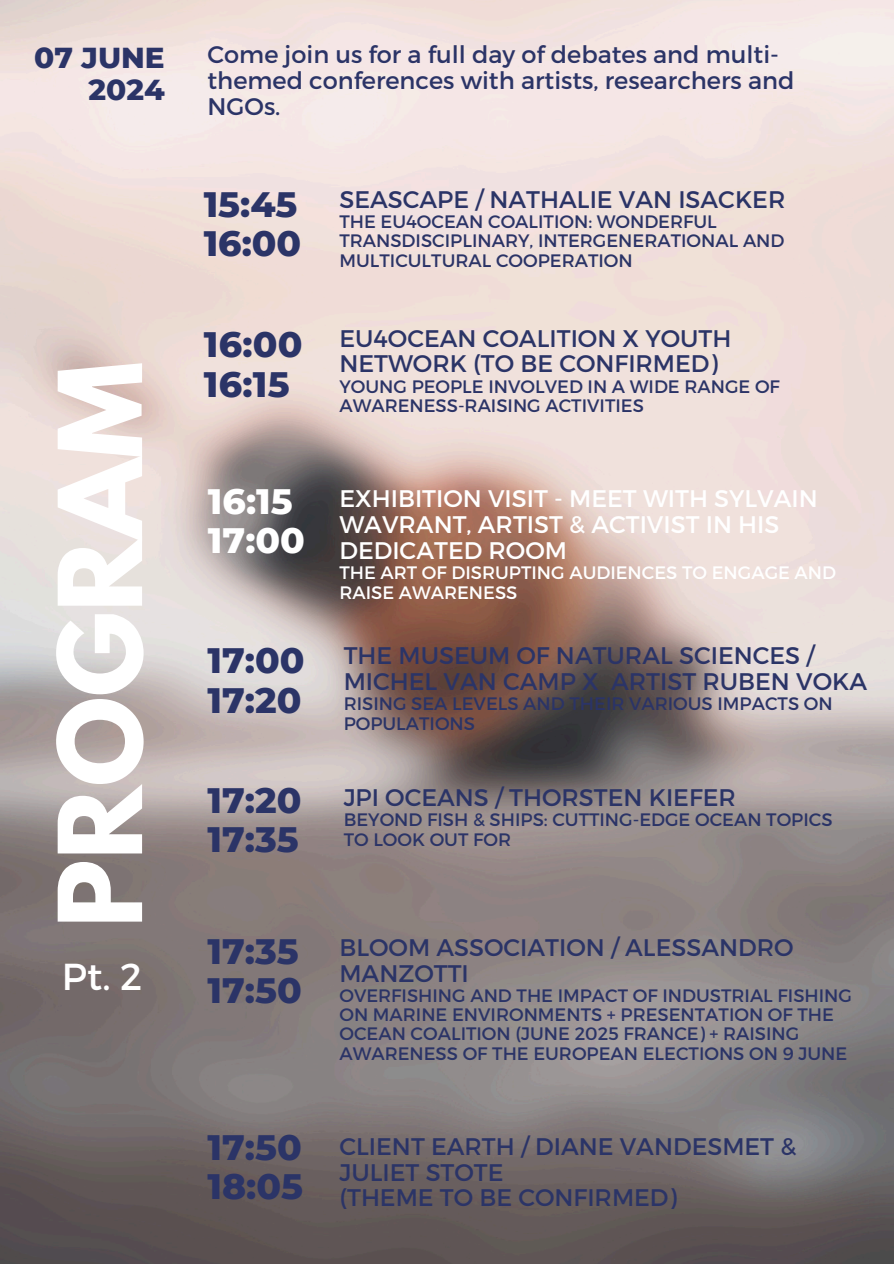
<style>
.page{position:relative;width:894px;height:1264px;background:#fff}
.page>*{position:absolute;margin:0;border:0;box-sizing:border-box;transform-origin:0 0}
.t1{font:700 102.3px "League Spartan";color:#fff}
.t2{font:37.5px "Montserrat";color:#fff}
.t3{font:800 36px/39.3px "Montserrat";color:#2b3467}
.t4{font:800 36px/39.3px "Montserrat";color:#fff}
.t5{font:800 29.4px/32.4px "Montserrat";color:#2b3467;text-align:right}
.t6{font:24px/25.8px "Montserrat";color:#2b3467}
.t7{font:24px/25.8px "Montserrat";color:#fff}
.t8{font:18px/19.2px "Montserrat";color:#2b3467}
.t9{font:18px/19.2px "Montserrat";color:#fff}
</style>
<div class="page">
<img style="left:0;top:0;width:893px;height:1263px">
<p class="t5" style="left:34px;top:41px;width:132px">07 JUNE<br>2024</p>
<p class="t1" style="left:50px;top:927px;width:567px;rotate:-90deg">PROGRAM</p>
<h4 class="t2" style="left:62px;top:952px;width:82px">Pt. 2</h4>
<h2 class="t6" style="left:207px;top:41px;width:588px">Come join us for a full day of debates and multi&shy;themed conferences with artists, researchers and<br>NGOs.</h2>
<h6 class="t3" style="left:204px;top:184px;width:99px">15:45<br>16:00</h6>
<h1 class="t6" style="left:339px;top:185px;width:447px">SEASCAPE / NATHALIE VAN ISACKER</h1>
<h3 class="t8" style="left:339px;top:211px;width:446px">THE EU4OCEAN COALITION: WONDERFUL<br>TRANSDISCIPLINARY, INTERGENERATIONAL AND<br>MULTICULTURAL COOPERATION</h3>
<p class="t3" style="left:204px;top:324px;width:100px">16:00<br>16:15</p>
<p class="t4" style="left:208px;top:481px;width:98px">16:15<br>17:00</p>
<h2 class="t3" style="left:207px;top:641px;width:98px">17:00<br>17:20</h2>
<p class="t3" style="left:207px;top:780px;width:95px">17:20<br>17:35</p>
<p class="t3" style="left:207px;top:931px;width:96px">17:35<br>17:50</p>
<h2 class="t6" style="left:339px;top:324px;width:393px">EU4OCEAN COALITION X YOUTH<br>NETWORK (TO BE CONFIRMED)</h2>
<h5 class="t8" style="left:339px;top:376px;width:442px">YOUNG PEOPLE INVOLVED IN A WIDE RANGE OF<br>AWARENESS-RAISING ACTIVITIES</h5>
<h2 class="t7" style="left:339px;top:484px;width:480px">EXHIBITION VISIT - MEET WITH SYLVAIN<br>WAVRANT, ARTIST &amp; ACTIVIST IN HIS<br>DEDICATED ROOM</h2>
<h2 class="t9" style="left:339px;top:562px;width:498px">THE ART OF DISRUPTING AUDIENCES TO ENGAGE AND<br>RAISE AWARENESS</h2>
<p class="t6" style="left:343px;top:641px;width:524px">THE MUSEUM OF NATURAL SCIENCES /<br>MICHEL VAN CAMP X ARTIST RUBEN VOKA</p>
<p class="t8" style="left:343px;top:693px;width:490px">RISING SEA LEVELS AND THEIR VARIOUS IMPACTS ON<br>POPULATIONS</p>
<h2 class="t6" style="left:343px;top:783px;width:393px">JPI OCEANS / THORSTEN KIEFER</h2>
<h5 class="t8" style="left:343px;top:809px;width:490px">BEYOND FISH &amp; SHIPS: CUTTING-EDGE OCEAN TOPICS<br>TO LOOK OUT FOR</h5>
<p class="t6" style="left:339px;top:933px;width:455px">BLOOM ASSOCIATION / ALESSANDRO<br>MANZOTTI</p>
<h2 class="t8" style="left:339px;top:985px;width:514px">OVERFISHING AND THE IMPACT OF INDUSTRIAL FISHING ON MARINE ENVIRONMENTS + PRESENTATION OF THE OCEAN COALITION (JUNE 2025 FRANCE) + RAISING AWARENESS OF THE EUROPEAN ELECTIONS ON 9 JUNE</h2>
<p class="t3" style="left:207px;top:1127px;width:97px">17:50<br>18:05</p>
<p class="t6" style="left:339px;top:1131px;width:458px">CLIENT EARTH / DIANE VANDESMET &amp;<br>JULIET STOTE<br>(THEME TO BE CONFIRMED)</p>
</div>
